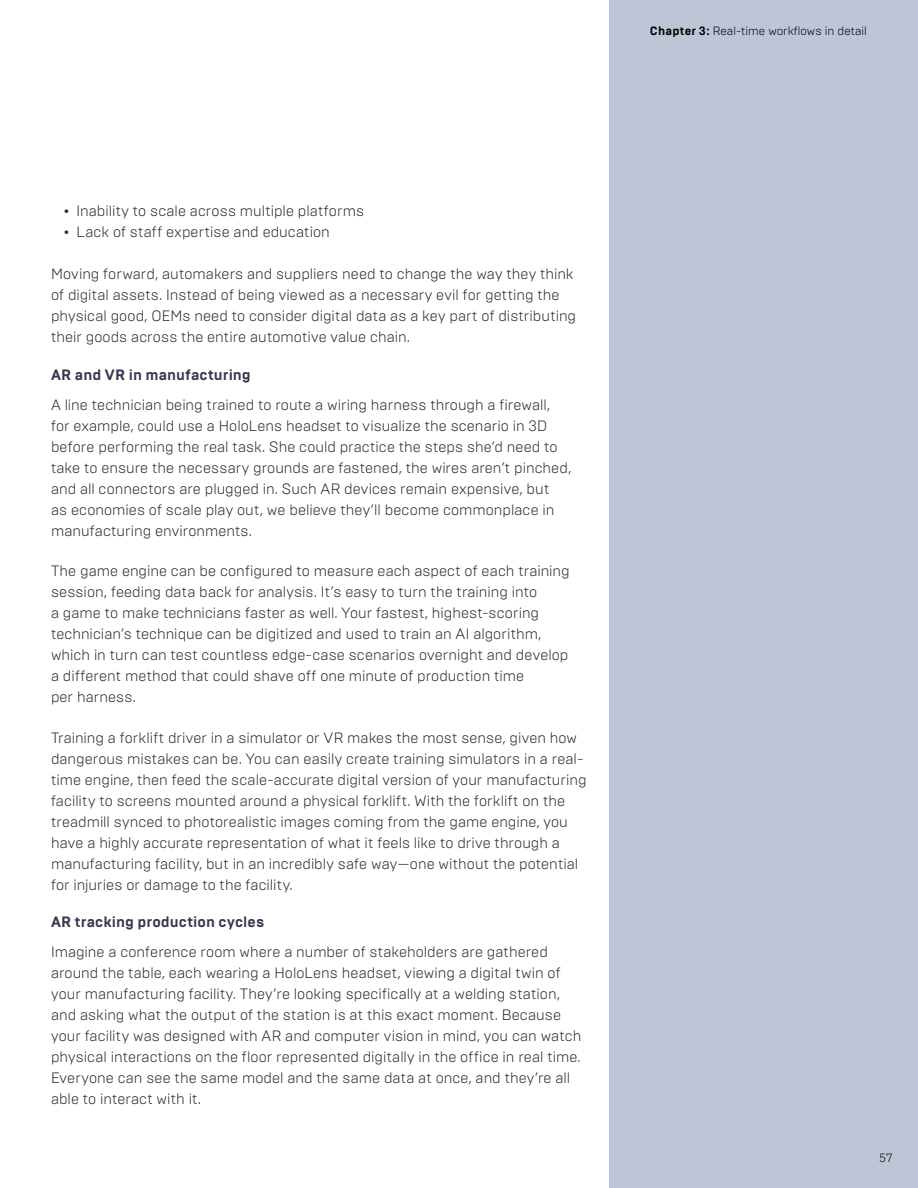
<style>
.page{position:relative;width:918px;height:1188px;background:#fff}
.page>*{position:absolute;margin:0;border:0;box-sizing:border-box;transform-origin:0 0}
.t1{font:300 15px/21px "Brutal Type";letter-spacing:.005em;color:#292929}
.t2{font:700 15px "Brutal Type";letter-spacing:.005em;color:#3e3452}
.t3{font:300 12px "Brutal Type";color:#000}
.s1{font-weight:700}
</style>
<div class="page">
<div style="left:609px;top:0;width:309px;height:1188px;background:#bdc6d7"></div>
<p class="t3" style="left:650px;top:24px;width:219px"><span class="s1">Chapter 3:</span> Real-time workflows in detail</p>
<p class="t1" style="left:64px;top:200px;width:302px">• Inability to scale across multiple platforms</p>
<p class="t1" style="left:64px;top:221px;width:268px">• Lack of staff expertise and education</p>
<p class="t1" style="left:51px;top:263px;width:527px">Moving forward, automakers and suppliers need to change the way they think of digital assets. Instead of being viewed as a necessary evil for getting the physical good, OEMs need to consider digital data as a key part of distributing their goods across the entire automotive value chain.</p>
<p class="t2" style="left:51px;top:365px;width:201px">AR and VR in manufacturing</p>
<p class="t1" style="left:51px;top:394px;width:522px">A line technician being trained to route a wiring harness through a firewall, for example, could use a HoloLens headset to visualize the scenario in 3D before performing the real task. She could practice the steps she’d need to take to ensure the necessary grounds are fastened, the wires aren’t pinched, and all connectors are plugged in. Such AR devices remain expensive, but<br>as economies of scale play out, we believe they’ll become commonplace in manufacturing environments.</p>
<p class="t1" style="left:51px;top:560px;width:520px">The game engine can be configured to measure each aspect of each training session, feeding data back for analysis. It’s easy to turn the training into<br>a game to make technicians faster as well. Your fastest, highest-scoring technician’s technique can be digitized and used to train an AI algorithm, which in turn can test countless edge-case scenarios overnight and develop a different method that could shave off one minute of production time<br>per harness.</p>
<p class="t1" style="left:51px;top:727px;width:537px">Training a forklift driver in a simulator or VR makes the most sense, given how dangerous mistakes can be. You can easily create training simulators in a real&shy;time engine, then feed the scale-accurate digital version of your manufacturing facility to screens mounted around a physical forklift. With the forklift on the treadmill synced to photorealistic images coming from the game engine, you have a highly accurate representation of what it feels like to drive through a manufacturing facility, but in an incredibly safe way—one without the potential for injuries or damage to the facility.</p>
<p class="t2" style="left:51px;top:913px;width:215px">AR tracking production cycles</p>
<p class="t1" style="left:51px;top:941px;width:532px">Imagine a conference room where a number of stakeholders are gathered around the table, each wearing a HoloLens headset, viewing a digital twin of your manufacturing facility. They’re looking specifically at a welding station, and asking what the output of the station is at this exact moment. Because your facility was designed with AR and computer vision in mind, you can watch physical interactions on the floor represented digitally in the office in real time.<br>Everyone can see the same model and the same data at once, and they’re all able to interact with it.</p>
<p class="t3" style="left:879px;top:1151px;width:15px">57</p>
</div>
